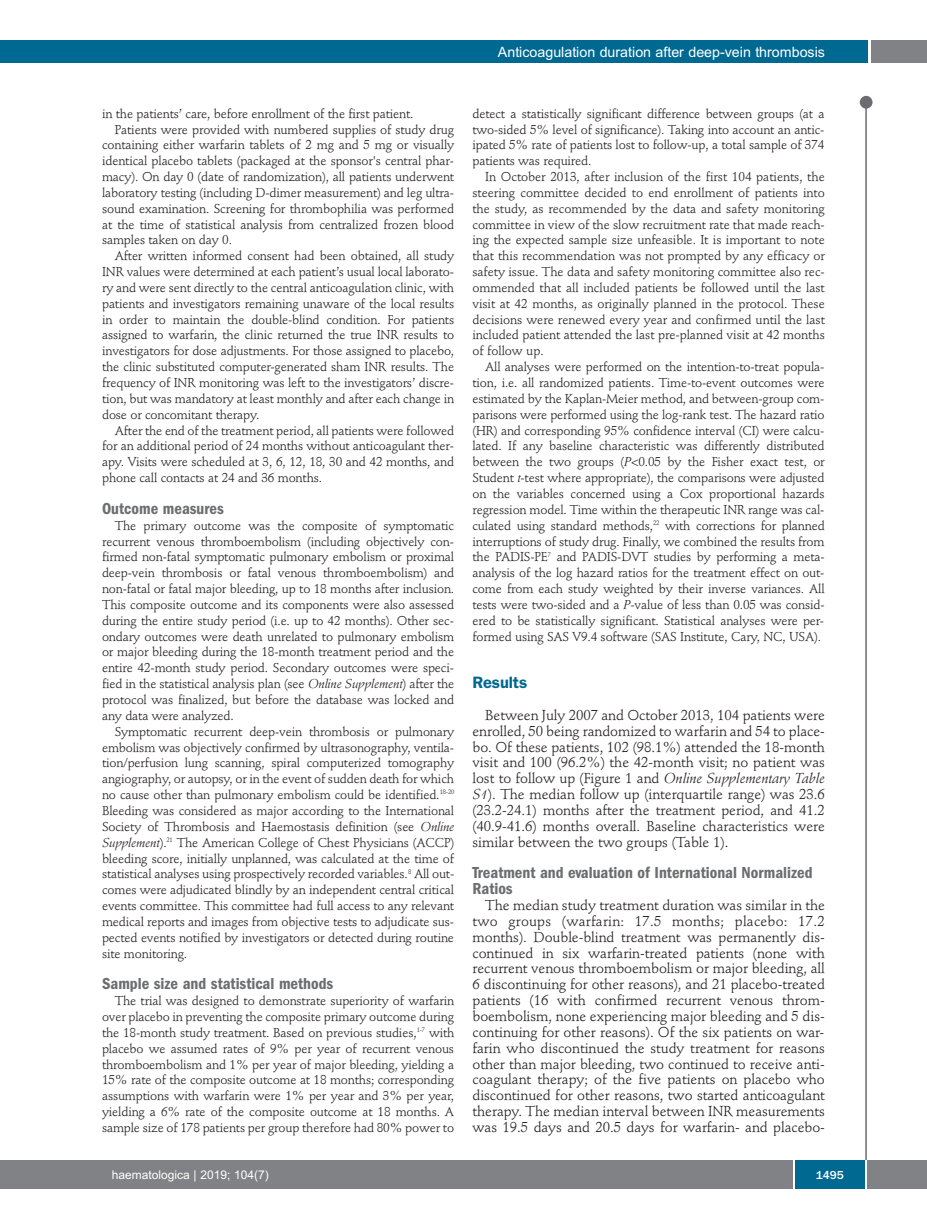
<style>
.page{position:relative;width:927px;height:1225px;background:#fff}
.page>*{position:absolute;margin:0;border:0;box-sizing:border-box;transform-origin:0 0}
.t1{font:600 condensed 16.5px/15.9px "Franklin Gothic";color:#6c6d70}
.t2{font:600 16.5px "Franklin Gothic";letter-spacing:-.01em;color:#006991}
.t3{font:14.25px/15.9px "Stempel Schneidler";letter-spacing:-.005em;color:#231f20;text-align:justify}
.t4{font:14.25px "Arial";color:#fff}
.t5{font:12.75px/15.9px "Stempel Schneidler";letter-spacing:-.015em;color:#231f20;text-align:justify}
.t6{font:12px "Arial";color:#fff}
.t7{font:500 12px "Franklin Gothic";color:#fff}
.s1{font-style:italic}
</style>
<div class="page">
<div style="left:860px;top:96px;width:12px;height:13px;background:#6c6d70;border-radius:50%"></div>
<hr style="left:865px;top:98px;width:2px;height:1062px;background:#6c6d70">
<div style="left:871px;top:40px;width:56px;height:22px;background:#808285"></div>
<div style="left:18px;top:40px;width:849px;height:22px;background:#006991"></div>
<div style="left:17px;top:1160px;width:910px;height:28px;background:#808285"></div>
<div style="left:795px;top:1160px;width:70px;height:28px;background:#006991"></div>
<hr style="left:793px;top:1160px;width:2px;height:28px;background:#fff">
<hr style="left:865px;top:1160px;width:2px;height:28px;background:#fff">
<div style="left:0;top:40px;width:19px;height:22px;background:#006991"></div>
<div style="left:0;top:1160px;width:18px;height:28px;background:#808285"></div>
<p class="t4" style="left:498px;top:44px;width:329px">Anticoagulation duration after deep-vein thrombosis</p>
<p class="t5" style="left:102px;top:107px;width:313px">in the patients’ care, before enrollment of the first patient.</p>
<p class="t5" style="left:115px;top:122px;width:341px">Patients were provided with numbered supplies of study drug</p>
<p class="t5" style="left:102px;top:138px;width:354px">containing either warfarin tablets of 2 mg and 5 mg or visually</p>
<p class="t5" style="left:102px;top:154px;width:354px">identical placebo tablets (packaged at the sponsor's central phar-</p>
<p class="t5" style="left:102px;top:170px;width:354px">macy). On day 0 (date of randomization), all patients underwent</p>
<p class="t5" style="left:102px;top:186px;width:353px">laboratory testing (including D-dimer measurement) and leg ultra-</p>
<p class="t5" style="left:102px;top:202px;width:354px">sound examination. Screening for thrombophilia was performed</p>
<p class="t5" style="left:102px;top:217px;width:354px">at the time of statistical analysis from centralized frozen blood</p>
<p class="t5" style="left:102px;top:233px;width:131px">samples taken on day 0.</p>
<p class="t5" style="left:115px;top:249px;width:341px">After written informed consent had been obtained, all study</p>
<p class="t5" style="left:102px;top:265px;width:353px">INR values were determined at each patient’s usual local laborato-</p>
<p class="t5" style="left:102px;top:281px;width:354px">ry and were sent directly to the central anticoagulation clinic, with</p>
<p class="t5" style="left:102px;top:297px;width:354px">patients and investigators remaining unaware of the local results</p>
<p class="t5" style="left:102px;top:312px;width:354px">in order to maintain the double-blind condition. For patients</p>
<p class="t5" style="left:102px;top:328px;width:354px">assigned to warfarin, the clinic returned the true INR results to</p>
<p class="t5" style="left:102px;top:344px;width:354px">investigators for dose adjustments. For those assigned to placebo,</p>
<p class="t5" style="left:102px;top:360px;width:354px">the clinic substituted computer-generated sham INR results. The</p>
<p class="t5" style="left:102px;top:376px;width:354px">frequency of INR monitoring was left to the investigators’ discre-</p>
<p class="t5" style="left:102px;top:392px;width:354px">tion, but was mandatory at least monthly and after each change in</p>
<p class="t5" style="left:102px;top:407px;width:159px">dose or concomitant therapy.</p>
<p class="t5" style="left:115px;top:423px;width:341px">After the end of the treatment period, all patients were followed</p>
<p class="t5" style="left:102px;top:439px;width:353px">for an additional period of 24 months without anticoagulant ther-</p>
<p class="t5" style="left:102px;top:455px;width:354px">apy. Visits were scheduled at 3, 6, 12, 18, 30 and 42 months, and</p>
<p class="t5" style="left:102px;top:471px;width:222px">phone call contacts at 24 and 36 months.</p>
<p class="t1" style="left:102px;top:502px;width:123px">Outcome measures</p>
<p class="t5" style="left:102px;top:518px;width:354px;text-indent:13px">The primary outcome was the composite of symptomatic recurrent venous thromboembolism (including objectively con&shy;firmed non-fatal symptomatic pulmonary embolism or proximal deep-vein thrombosis or fatal venous thromboembolism) and non-fatal or fatal major bleeding, up to 18 months after inclusion.<br>This composite outcome and its components were also assessed during the entire study period (i.e. up to 42 months). Other sec&shy;ondary outcomes were death unrelated to pulmonary embolism or major bleeding during the 18-month treatment period and the entire 42-month study period. Secondary outcomes were speci&shy;fied in the statistical analysis plan (see <span class="s1">Online Supplement</span>) after the protocol was finalized, but before the database was locked and any data were analyzed.</p>
<p class="t5" style="left:102px;top:724px;width:354px;text-indent:13px">Symptomatic recurrent deep-vein thrombosis or pulmonary embolism was objectively confirmed by ultrasonography, ventila&shy;tion/perfusion lung scanning, spiral computerized tomography angiography, or autopsy, or in the event of sudden death for which no cause other than pulmonary embolism could be identified.<sup>18-20<br></sup>Bleeding was considered as major according to the International Society of Thrombosis and Haemostasis definition (see <span class="s1">Online Supplement</span>).<sup>21</sup> The American College of Chest Physicians (ACCP) bleeding score, initially unplanned, was calculated at the time of statistical analyses using prospectively recorded variables.<sup>8</sup> All out&shy;comes were adjudicated blindly by an independent central critical events committee. This committee had full access to any relevant medical reports and images from objective tests to adjudicate sus&shy;pected events notified by investigators or detected during routine site monitoring.</p>
<p class="t1" style="left:102px;top:977px;width:233px">Sample size and statistical methods</p>
<p class="t5" style="left:102px;top:994px;width:354px;text-indent:13px">The trial was designed to demonstrate superiority of warfarin over placebo in preventing the composite primary outcome during the 18-month study treatment. Based on previous studies,<sup>1-7</sup> with placebo we assumed rates of 9% per year of recurrent venous thromboembolism and 1% per year of major bleeding, yielding a 15% rate of the composite outcome at 18 months; corresponding assumptions with warfarin were 1% per year and 3% per year, yielding a 6% rate of the composite outcome at 18 months. A sample size of 178 patients per group therefore had 80% power to</p>
<p class="t5" style="left:472px;top:107px;width:354px">detect a statistically significant difference between groups (at a two-sided 5% level of significance). Taking into account an antic&shy;ipated 5% rate of patients lost to follow-up, a total sample of 374 patients was required.</p>
<p class="t5" style="left:472px;top:170px;width:354px;text-indent:13px">In October 2013, after inclusion of the first 104 patients, the steering committee decided to end enrollment of patients into the study, as recommended by the data and safety monitoring committee in view of the slow recruitment rate that made reach&shy;ing the expected sample size unfeasible. It is important to note that this recommendation was not prompted by any efficacy or safety issue. The data and safety monitoring committee also rec&shy;ommended that all included patients be followed until the last visit at 42 months, as originally planned in the protocol. These decisions were renewed every year and confirmed until the last included patient attended the last pre-planned visit at 42 months of follow up.</p>
<p class="t5" style="left:472px;top:360px;width:354px;text-indent:13px">All analyses were performed on the intention-to-treat popula&shy;tion, i.e. all randomized patients. Time-to-event outcomes were estimated by the Kaplan-Meier method, and between-group com&shy;parisons were performed using the log-rank test. The hazard ratio (HR) and corresponding 95% confidence interval (CI) were calcu&shy;lated. If any baseline characteristic was differently distributed between the two groups (<span class="s1">P</span>&lt;0.05 by the Fisher exact test, or Student <span class="s1">t</span>-test where appropriate), the comparisons were adjusted on the variables concerned using a Cox proportional hazards regression model. Time within the therapeutic INR range was cal&shy;culated using standard methods,<sup>22</sup> with corrections for planned interruptions of study drug. Finally, we combined the results from the PADIS-PE<sup>7</sup> and PADIS-DVT studies by performing a meta&shy;analysis of the log hazard ratios for the treatment effect on out&shy;come from each study weighted by their inverse variances. All tests were two-sided and a <span class="s1">P</span>-value of less than 0.05 was consid&shy;ered to be statistically significant. Statistical analyses were per&shy;formed using SAS V9.4 software (SAS Institute, Cary, NC, USA).</p>
<p class="t2" style="left:472px;top:677px;width:56px">Results</p>
<p class="t3" style="left:472px;top:708px;width:354px;text-indent:13px">Between July 2007 and October 2013, 104 patients were enrolled, 50 being randomized to warfarin and 54 to place&shy;bo. Of these patients, 102 (98.1%) attended the 18-month visit and 100 (96.2%) the 42-month visit; no patient was lost to follow up (Figure 1 and <span class="s1">Online Supplementary Table S1</span>). The median follow up (interquartile range) was 23.6 (23.2-24.1) months after the treatment period, and 41.2 (40.9-41.6) months overall. Baseline characteristics were similar between the two groups (Table 1).</p>
<p class="t1" style="left:472px;top:866px;width:342px">Treatment and evaluation of International Normalized<br>Ratios</p>
<p class="t3" style="left:472px;top:898px;width:354px;text-indent:13px">The median study treatment duration was similar in the two groups (warfarin: 17.5 months; placebo: 17.2 months). Double-blind treatment was permanently dis&shy;continued in six warfarin-treated patients (none with recurrent venous thromboembolism or major bleeding, all 6 discontinuing for other reasons), and 21 placebo-treated patients (16 with confirmed recurrent venous throm&shy;boembolism, none experiencing major bleeding and 5 dis&shy;continuing for other reasons). Of the six patients on war&shy;farin who discontinued the study treatment for reasons other than major bleeding, two continued to receive anti&shy;coagulant therapy; of the five patients on placebo who discontinued for other reasons, two started anticoagulant therapy. The median interval between INR measurements was 19.5 days and 20.5 days for warfarin- and placebo-</p>
<p class="t6" style="left:112px;top:1167px;width:158px">haematologica | 2019; 104(7)</p>
<p class="t7" style="left:816px;top:1167px;width:30px">1495</p>
</div>
